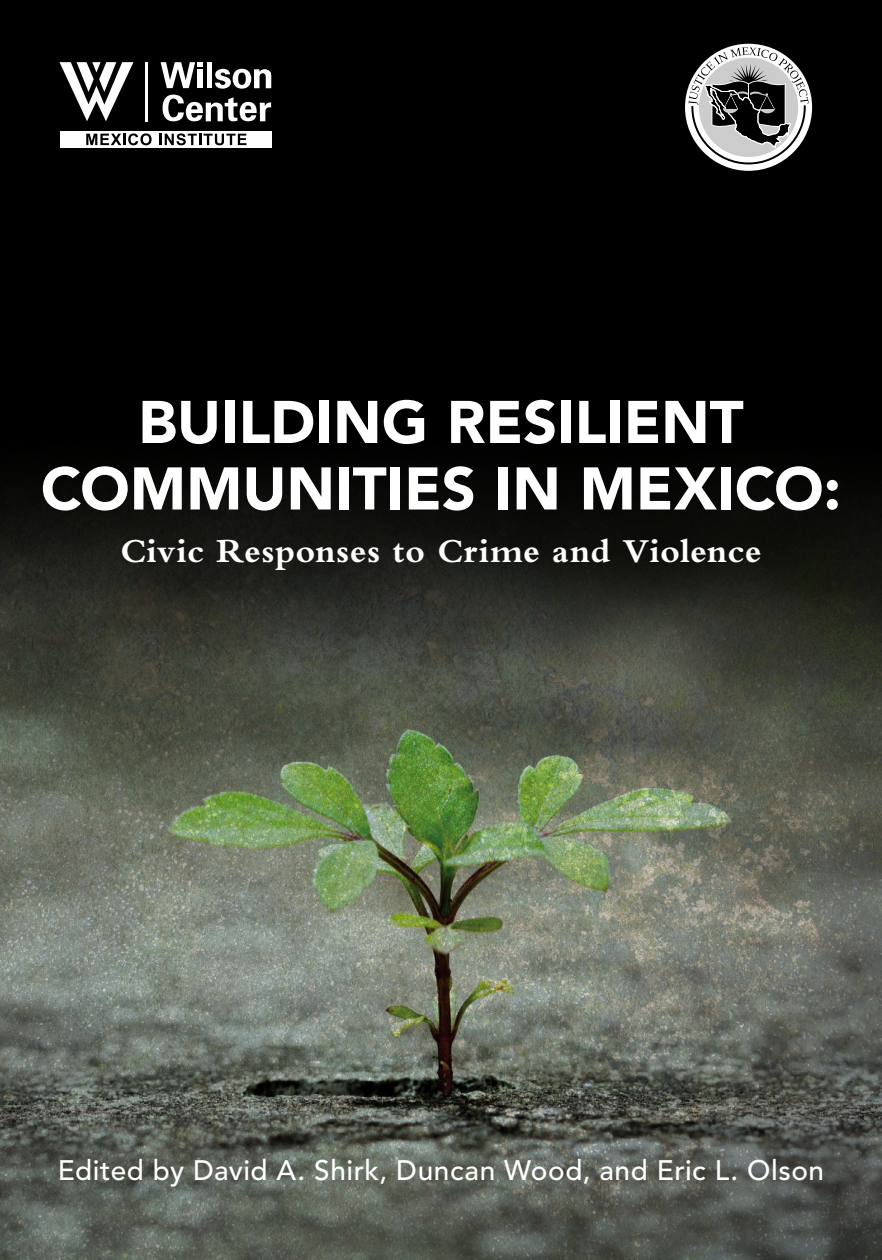
<style>
.page{position:relative;width:882px;height:1260px;background:#fff}
.page>*{position:absolute;margin:0;border:0;box-sizing:border-box;transform-origin:0 0}
.t1{font:900 59.5px/66.5px "Avenir LT Std";color:#fff;text-align:center}
.t2{font:700 35px "Bembo Std";letter-spacing:.01em;color:#fff}
.author_-_chapter{font:500 28px "Avenir LT Std";letter-spacing:.02em;color:#fff}
</style>
<div class="page">
<img style="left:0;top:0;width:881px;height:1260px">
<hr style="left:145px;top:62px;width:2px;height:59px;background:#fff">
<div style="left:207px;top:62px;width:5px;height:26px;background:#fff"></div>
<svg style="left:161px;top:62px;width:42px;height:26px"></svg>
<svg style="left:215px;top:69px;width:56px;height:20px"></svg>
<svg style="left:163px;top:95px;width:108px;height:26px"></svg>
<svg style="left:60px;top:62px;width:73px;height:59px"></svg>
<div style="left:61px;top:131px;width:211px;height:17px;background:#fff"></div>
<svg style="left:86px;top:133px;width:66px;height:12px"></svg>
<svg style="left:159px;top:133px;width:88px;height:12px"></svg>
<div style="left:685px;top:44px;width:127px;height:127px;background:#fff;border-radius:50%"></div>
<svg style="left:689px;top:47px;width:120px;height:117px"></svg>
<p class="t1" style="left:41px;top:389px;width:802px">BUILDING RESILIENT<br>COMMUNITIES IN MEXICO:</p>
<p class="t2" style="left:120px;top:532px;width:643px">Civic Responses to Crime and Violence</p>
<p class="author_-_chapter" style="left:58px;top:1154px;width:768px">Edited by David A. Shirk, Duncan Wood, and Eric L. Olson</p>
</div>
